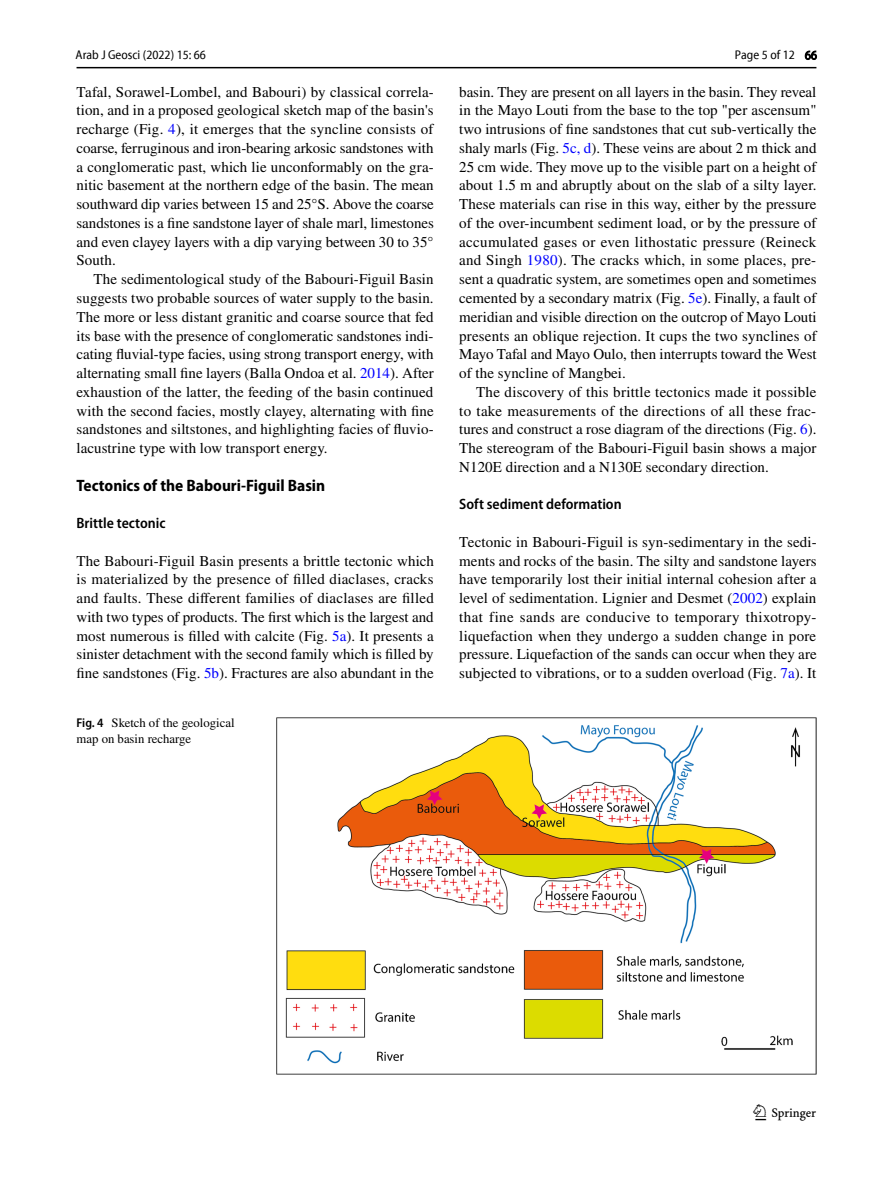
<style>
.page{position:relative;width:893px;height:1187px;background:#fff}
.page>*{position:absolute;margin:0;border:0;box-sizing:border-box;transform-origin:0 0}
.t1{font:22.5px "Springnew Regular 3";color:#000}
.t2{font:700 semi-condensed 16.5px "Myriad Pro";color:#000}
.t3{font:15px/18.8px "STIX";letter-spacing:.005em;color:#000;text-align:justify}
.t4{font:600 semi-condensed 15px "Myriad Pro";color:#000}
.t5{font:12.75px/15px "STIX";color:#000}
.t6{font:semi-condensed 12.75px "Myriad Pro Unic";color:#000}
.s1{color:#00f}
.s2{font-family:"Myriad Pro";font-weight:600;font-stretch:semi-condensed}
</style>
<div class="page">
<hr style="left:77px;top:67px;width:739px;height:1px;background:#000">
<img style="left:276px;top:718px;width:540px;height:355px">
<p class="t6" style="left:76px;top:50px;width:132px">Arab J Geosci (2022) 15: 66</p>
<p class="t6" style="left:735px;top:50px;width:83px">Page 5 of 12 66</p>
<p class="t3" style="left:77px;top:83px;width:359px">Tafal, Sorawel-Lombel, and Babouri) by classical correla&shy;tion, and in a proposed geological sketch map of the basin's recharge (Fig. <span class="s1">4</span>), it emerges that the syncline consists of coarse, ferruginous and iron-bearing arkosic sandstones with a conglomeratic past, which lie unconformably on the gra&shy;nitic basement at the northern edge of the basin. The mean southward dip varies between 15 and 25°S. Above the coarse sandstones is a fine sandstone layer of shale marl, limestones and even clayey layers with a dip varying between 30 to 35° South.</p>
<p class="t3" style="left:77px;top:271px;width:359px;text-indent:17px">The sedimentological study of the Babouri-Figuil Basin suggests two probable sources of water supply to the basin.<br>The more or less distant granitic and coarse source that fed its base with the presence of conglomeratic sandstones indi&shy;cating fluvial-type facies, using strong transport energy, with alternating small fine layers (Balla Ondoa et al. <span class="s1">2014</span>). After exhaustion of the latter, the feeding of the basin continued with the second facies, mostly clayey, alternating with fine sandstones and siltstones, and highlighting facies of fluvio&shy;lacustrine type with low transport energy.</p>
<p class="t2" style="left:77px;top:476px;width:250px">Tectonics of the Babouri‑Figuil Basin</p>
<p class="t4" style="left:77px;top:515px;width:91px">Brittle tectonic</p>
<p class="t3" style="left:77px;top:552px;width:359px">The Babouri-Figuil Basin presents a brittle tectonic which is materialized by the presence of filled diaclases, cracks and faults. These different families of diaclases are filled with two types of products. The first which is the largest and most numerous is filled with calcite (Fig. <span class="s1">5a</span>). It presents a sinister detachment with the second family which is filled by fine sandstones (Fig. <span class="s1">5b</span>). Fractures are also abundant in the</p>
<p class="t5" style="left:77px;top:716px;width:160px"><span class="s2">Fig. 4</span> Sketch of the geological map on basin recharge</p>
<p class="t3" style="left:459px;top:83px;width:359px">basin. They are present on all layers in the basin. They reveal in the Mayo Louti from the base to the top "per ascensum" two intrusions of fine sandstones that cut sub-vertically the shaly marls (Fig. <span class="s1">5c, d</span>). These veins are about 2 m thick and 25 cm wide. They move up to the visible part on a height of about 1.5 m and abruptly about on the slab of a silty layer.<br>These materials can rise in this way, either by the pressure of the over-incumbent sediment load, or by the pressure of accumulated gases or even lithostatic pressure (Reineck and Singh <span class="s1">1980</span>). The cracks which, in some places, pre&shy;sent a quadratic system, are sometimes open and sometimes cemented by a secondary matrix (Fig. <span class="s1">5e</span>). Finally, a fault of meridian and visible direction on the outcrop of Mayo Louti presents an oblique rejection. It cups the two synclines of Mayo Tafal and Mayo Oulo, then interrupts toward the West of the syncline of Mangbei.</p>
<p class="t3" style="left:459px;top:383px;width:359px;text-indent:17px">The discovery of this brittle tectonics made it possible to take measurements of the directions of all these frac&shy;tures and construct a rose diagram of the directions (Fig. <span class="s1">6</span>).<br>The stereogram of the Babouri-Figuil basin shows a major N120E direction and a N130E secondary direction.</p>
<p class="t4" style="left:459px;top:496px;width:164px">Soft sediment deformation</p>
<p class="t3" style="left:459px;top:533px;width:359px">Tectonic in Babouri-Figuil is syn-sedimentary in the sedi&shy;ments and rocks of the basin. The silty and sandstone layers have temporarily lost their initial internal cohesion after a level of sedimentation. Lignier and Desmet (<span class="s1">2002</span>) explain that fine sands are conducive to temporary thixotropy&shy;liquefaction when they undergo a sudden change in pore pressure. Liquefaction of the sands can occur when they are subjected to vibrations, or to a sudden overload (Fig. <span class="s1">7a</span>). It</p>
<h1 class="t1" style="left:755px;top:1104px;width:62px">1 3</h1>
</div>
